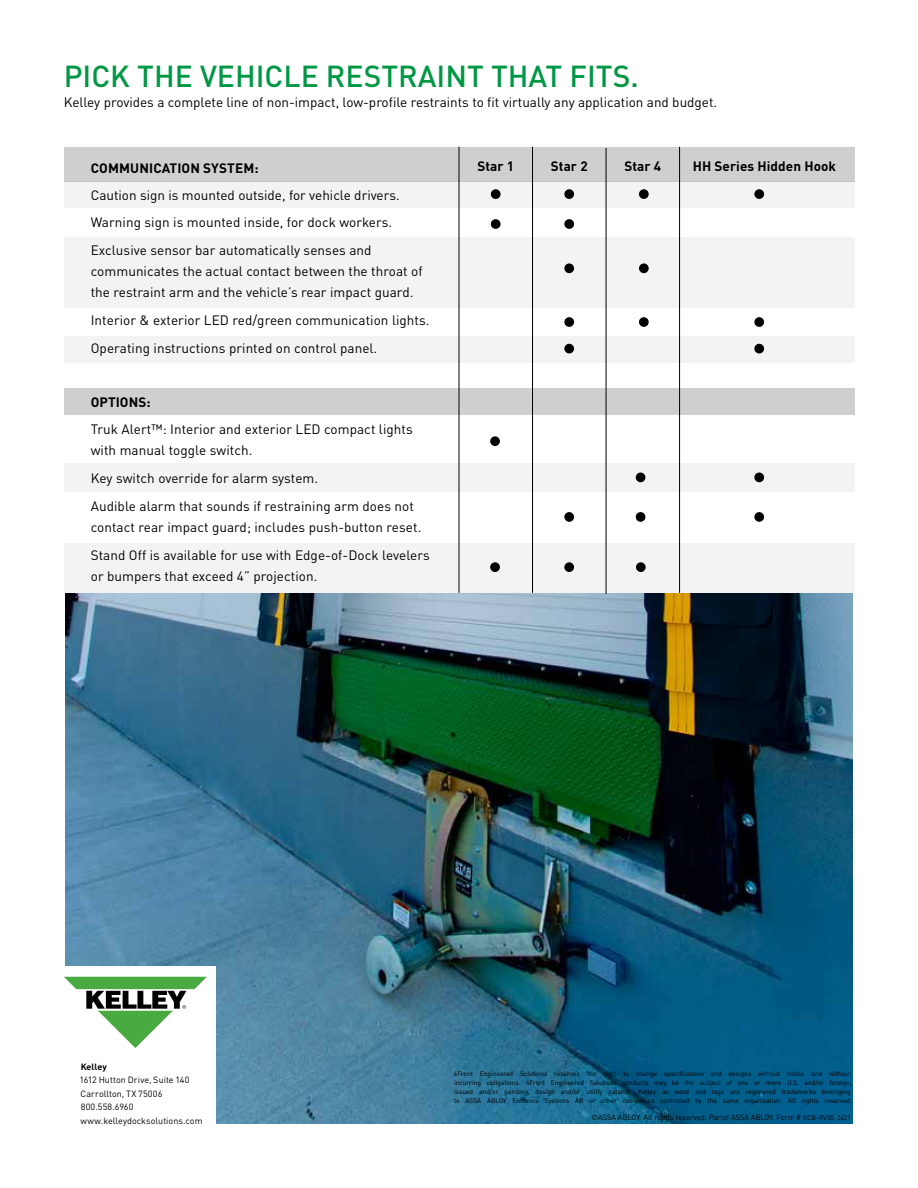
<style>
.page{position:relative;width:918px;height:1188px;background:#fff}
.page>*{position:absolute;margin:0;border:0;box-sizing:border-box;transform-origin:0 0}
.t1{font:500 30px "DIN Pro";color:#009845}
.t2{font:13.5px/27.8px "DIN Pro";letter-spacing:.005em;color:#000}
.t3{font:700 13.5px "DIN Pro";letter-spacing:.005em;color:#000}
.t4{font:9px/13.5px "DIN Pro";letter-spacing:.005em;color:#000}
.t5{font:700 9px "DIN Pro";color:#000}
.t6{font:7.5px "DIN Pro";color:#000}
.t7{font:6.75px/9px "DIN Pro";letter-spacing:-.01em;color:#000}
.s1{font-size:6.75px}
</style>
<div class="page">
<img style="left:65px;top:593px;width:788px;height:530px">
<div style="left:64px;top:181px;width:790px;height:27px;background:#f3f3f3"></div>
<div style="left:64px;top:238px;width:790px;height:70px;background:#f3f3f3"></div>
<div style="left:64px;top:543px;width:790px;height:50px;background:#f3f3f3"></div>
<div style="left:64px;top:336px;width:790px;height:27px;background:#f3f3f3"></div>
<div style="left:64px;top:388px;width:790px;height:27px;background:#cfcfcf"></div>
<div style="left:64px;top:147px;width:790px;height:34px;background:#cfcfcf"></div>
<div style="left:64px;top:463px;width:790px;height:28px;background:#f3f3f3"></div>
<div style="left:639px;top:263px;width:10px;height:10px;background:#000;border-radius:50%"></div>
<div style="left:636px;top:512px;width:9px;height:10px;background:#000;border-radius:50%"></div>
<div style="left:636px;top:473px;width:9px;height:9px;background:#000;border-radius:50%"></div>
<div style="left:636px;top:562px;width:10px;height:10px;background:#000;border-radius:50%"></div>
<div style="left:639px;top:317px;width:10px;height:10px;background:#000;border-radius:50%"></div>
<div style="left:639px;top:189px;width:10px;height:10px;background:#000;border-radius:50%"></div>
<div style="left:754px;top:512px;width:10px;height:10px;background:#000;border-radius:50%"></div>
<div style="left:754px;top:473px;width:10px;height:9px;background:#000;border-radius:50%"></div>
<div style="left:754px;top:344px;width:10px;height:9px;background:#000;border-radius:50%"></div>
<div style="left:754px;top:317px;width:10px;height:10px;background:#000;border-radius:50%"></div>
<div style="left:754px;top:189px;width:10px;height:10px;background:#000;border-radius:50%"></div>
<div style="left:564px;top:219px;width:10px;height:10px;background:#000;border-radius:50%"></div>
<div style="left:564px;top:562px;width:10px;height:10px;background:#000;border-radius:50%"></div>
<div style="left:564px;top:512px;width:10px;height:10px;background:#000;border-radius:50%"></div>
<div style="left:564px;top:263px;width:10px;height:10px;background:#000;border-radius:50%"></div>
<div style="left:564px;top:344px;width:10px;height:9px;background:#000;border-radius:50%"></div>
<div style="left:564px;top:317px;width:10px;height:10px;background:#000;border-radius:50%"></div>
<div style="left:564px;top:189px;width:10px;height:10px;background:#000;border-radius:50%"></div>
<div style="left:491px;top:219px;width:10px;height:10px;background:#000;border-radius:50%"></div>
<div style="left:490px;top:562px;width:10px;height:10px;background:#000;border-radius:50%"></div>
<div style="left:490px;top:436px;width:10px;height:10px;background:#000;border-radius:50%"></div>
<div style="left:491px;top:189px;width:10px;height:10px;background:#000;border-radius:50%"></div>
<hr style="left:459px;top:147px;width:1px;height:446px;background:#000">
<hr style="left:532px;top:147px;width:1px;height:446px;background:#000">
<hr style="left:606px;top:148px;width:1px;height:446px;background:#000">
<hr style="left:679px;top:147px;width:1px;height:446px;background:#000">
<div style="left:51px;top:966px;width:165px;height:191px;background:#fff"></div>
<svg style="left:64px;top:977px;width:143px;height:71px"></svg>
<h1 class="t1" style="left:64px;top:52px;width:577px">PICK THE VEHICLE RESTRAINT THAT FITS.</h1>
<p class="t2" style="left:64px;top:87px;width:655px">Kelley provides a complete line of non-impact, low-profile restraints to fit virtually any application and budget.</p>
<p class="t3" style="left:477px;top:155px;width:38px">Star 1</p>
<p class="t3" style="left:91px;top:157px;width:169px">COMMUNICATION SYSTEM:</p>
<p class="t3" style="left:624px;top:155px;width:38px">Star 4</p>
<p class="t3" style="left:693px;top:155px;width:145px">HH Series Hidden Hook</p>
<p class="t2" style="left:91px;top:179px;width:310px">Caution sign is mounted outside, for vehicle drivers.<br>Warning sign is mounted inside, for dock workers.<br>Exclusive sensor bar automatically senses and</p>
<p class="t2" style="left:91px;top:259px;width:333px;line-height:21px">communicates the actual contact between the throat of the restraint arm and the vehicle’s rear impact guard.</p>
<p class="t2" style="left:91px;top:305px;width:340px">Interior &amp; exterior LED red/green communication lights.<br>Operating instructions printed on control panel.</p>
<p class="t3" style="left:551px;top:155px;width:38px">Star 2</p>
<p class="t3" style="left:91px;top:390px;width:61px">OPTIONS:</p>
<p class="t2" style="left:91px;top:418px;width:323px;line-height:21px">Truk Alert™: Interior and exterior LED compact lights with manual toggle switch.</p>
<p class="t2" style="left:91px;top:463px;width:325px">Key switch override for alarm system.<br>Audible alarm that sounds if restraining arm does not</p>
<p class="t2" style="left:91px;top:512px;width:341px">contact rear impact guard; includes push-button reset.<br>Stand Off is available for use with Edge-of-Dock levelers</p>
<p class="t2" style="left:91px;top:561px;width:228px">or bumpers that exceed 4” projection.</p>
<p class="t5" style="left:81px;top:1059px;width:28px">Kelley</p>
<p class="t4" style="left:79px;top:1072px;width:125px">1612 Hutton Drive, Suite 140<br>Carrollton, TX 75006<br>800.558.6960 www.kelleydocksolutions.com</p>
<p class="t7" style="left:454px;top:1068px;width:400px">4Front Engineered Solutions reserves the right to change specifications and designs without notice and without incurring obligations. 4Front Engineered Solutions products may be the subject of one or more U.S. and/or foreign, issued and/or pending, design and/or utility patents. Kelley as word and logo are registered trademarks belonging to ASSA ABLOY Entrance Systems AB or other companies controlled by the same organization. All rights reserved.</p>
<p class="t6" style="left:592px;top:1112px;width:261px">©ASSA ABLOY. All rights reserved. Partof ASSA ABLOY. Form # <span class="s1">KCB-RV00-0621</span></p>
</div>
